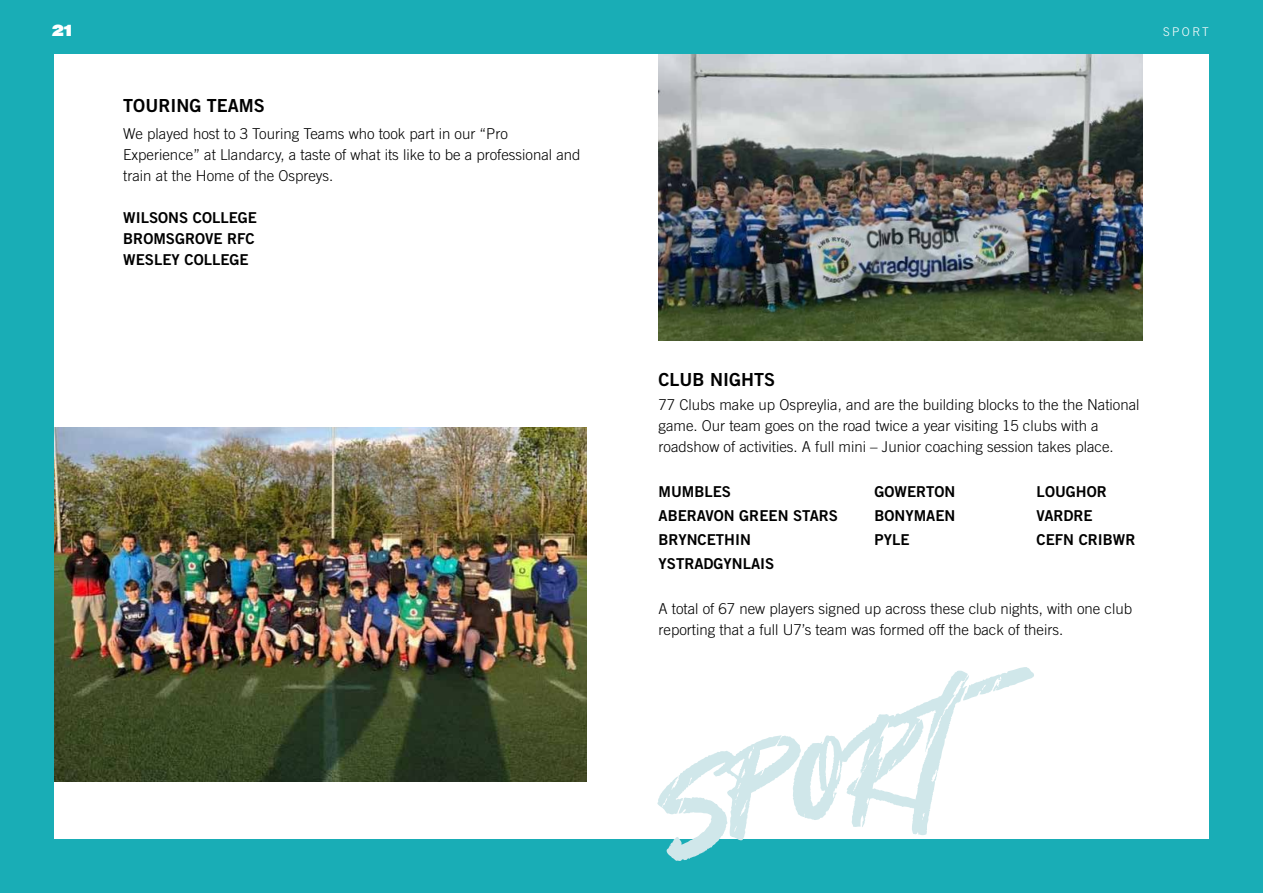
<style>
.page{position:relative;width:1263px;height:893px;background:#19adb6}
.page>*{position:absolute;margin:0;border:0;box-sizing:border-box;transform-origin:0 0}
.t1{font:162.75px "Hey November";color:#d0e7ea}
.t2{font:18px "Trade Gothic Bold Two";color:#000}
.t3{font:300 15px/21px "Trade Gothic";color:#000}
.t4{font:15px/21px "Trade Gothic Bold Two";color:#000}
.t5{font:13.95px "Champion HTF Heavyweight";color:#fff}
.t6{font:300 12px "Trade Gothic";letter-spacing:.2em;color:#fff}
</style>
<div class="page">
<div style="left:54px;top:54px;width:1155px;height:785px;background:#fff"></div>
<img style="left:659px;top:54px;width:484px;height:286px">
<img style="left:54px;top:427px;width:533px;height:355px">
<p class="t5" style="left:52px;top:21px;width:22px">21</p>
<p class="t2" style="left:123px;top:95px;width:143px">TOURING TEAMS</p>
<p class="t3" style="left:123px;top:123px;width:459px">We played host to 3 Touring Teams who took part in our “Pro<br>Experience” at Llandarcy, a taste of what its like to be a professional and train at the Home of the Ospreys.</p>
<p class="t4" style="left:123px;top:207px;width:135px">WILSONS COLLEGE<br>BROMSGROVE RFC<br>WESLEY COLLEGE</p>
<p class="t6" style="left:1163px;top:24px;width:47px">SPORT</p>
<p class="t2" style="left:659px;top:368px;width:118px">CLUB NIGHTS</p>
<p class="t3" style="left:659px;top:394px;width:482px">77 Clubs make up Ospreylia, and are the building blocks to the the National game. Our team goes on the road twice a year visiting 15 clubs with a roadshow of activities. A full mini – Junior coaching session takes place.</p>
<p class="t4" style="left:659px;top:481px;width:74px">MUMBLES</p>
<p class="t4" style="left:875px;top:481px;width:82px">GOWERTON</p>
<p class="t4" style="left:1037px;top:481px;width:72px">LOUGHOR</p>
<p class="t4" style="left:659px;top:505px;width:181px">ABERAVON GREEN STARS</p>
<p class="t4" style="left:875px;top:505px;width:82px">BONYMAEN</p>
<p class="t4" style="left:1037px;top:505px;width:58px">VARDRE</p>
<p class="t4" style="left:659px;top:529px;width:94px">BRYNCETHIN</p>
<p class="t4" style="left:875px;top:529px;width:37px">PYLE</p>
<p class="t4" style="left:1037px;top:529px;width:100px">CEFN CRIBWR</p>
<p class="t4" style="left:659px;top:553px;width:117px">YSTRADGYNLAIS</p>
<p class="t3" style="left:659px;top:598px;width:475px">A total of 67 new players signed up across these club nights, with one club reporting that a full U7’s team was formed off the back of theirs.</p>
<h1 class="t1" style="left:647px;top:716px;width:291px;rotate:-10deg">SPORT</h1>
</div>
